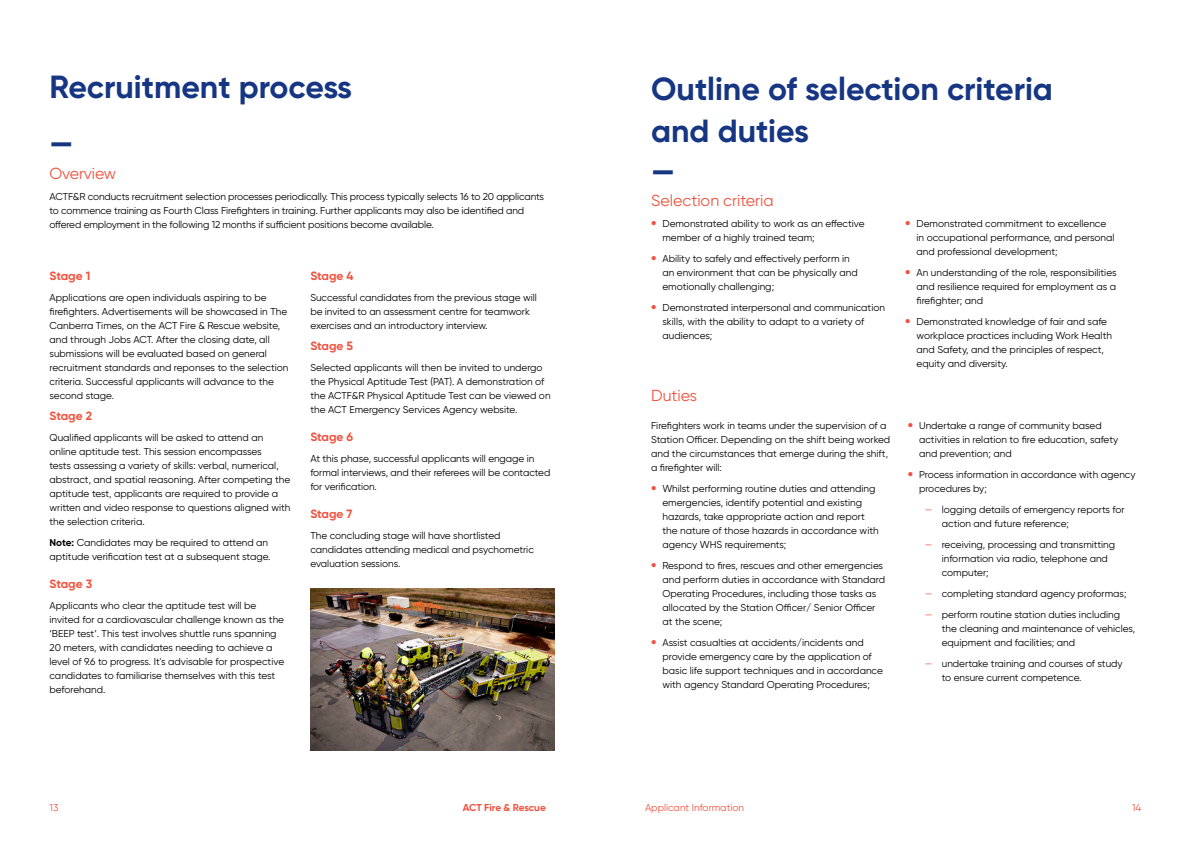
<style>
.page{position:relative;width:1191px;height:842px;background:#fff}
.page>*{position:absolute;margin:0;border:0;box-sizing:border-box;transform-origin:0 0}
.Dash{font:700 32px/42px "Gilroy";color:#163683}
.H2_single_col{font:16px "Gilroy";color:#f0533f}
.Body{font:16px "Gilroy";letter-spacing:-.01em;color:#f0533f}
.Bullet_lvl_2{font:16px "Gilroy";color:#f0533f}
.Body-2{font:700 12px "Gilroy";letter-spacing:-.005em;color:#f0533f}
.Body-3{font:10px/14px "Gilroy";color:#000}
.t1{font:10px "Gilroy";color:#f0533f}
.t2{font:700 10px "Gilroy";letter-spacing:-.01em;color:#f0533f}
.s1{font-weight:700}
.s2{font-weight:800;font-size:14px;color:#f0533f}
.s3{color:#f0533f}
</style>
<div class="page">
<img style="left:310px;top:588px;width:244px;height:163px">
<h1 class="Dash" style="left:50px;top:65px;width:304px">Recruitment process</h1>
<p class="Dash" style="left:50px;top:121px;width:25px">—</p>
<p class="Body" style="left:50px;top:164px;width:68px">Overview</p>
<p class="Body-3" style="left:50px;top:190px;width:496px">ACTF&amp;R conducts recruitment selection processes periodically. This process typically selects 16 to 20 applicants to commence training as Fourth Class Firefighters in training. Further applicants may also be identified and offered employment in the following 12 months if sufficient positions become available.</p>
<h3 class="Body-2" style="left:50px;top:268px;width:42px">Stage 1</h3>
<p class="Body-3" style="left:50px;top:290px;width:240px">Applications are open individuals aspiring to be firefighters. Advertisements will be showcased in The Canberra Times, on the ACT Fire &amp; Rescue website, and through Jobs ACT. After the closing date, all submissions will be evaluated based on general recruitment standards and reponses to the selection criteria. Successful applicants will advance to the second stage.</p>
<p class="Body-2" style="left:50px;top:408px;width:44px">Stage 2</p>
<p class="Body-3" style="left:50px;top:430px;width:242px">Qualified applicants will be asked to attend an online aptitude test. This session encompasses<br>tests assessing a variety of skills: verbal, numerical, abstract, and spatial reasoning. After competing the aptitude test, applicants are required to provide a written and video response to questions aligned with the selection criteria.</p>
<p class="Body-3" style="left:50px;top:535px;width:222px"><span class="s1">Note:</span> Candidates may be required to attend an aptitude verification test at a subsequent stage.</p>
<h3 class="Body-2" style="left:50px;top:576px;width:44px">Stage 3</h3>
<p class="Body-3" style="left:50px;top:598px;width:236px">Applicants who clear the aptitude test will be invited for a cardiovascular challenge known as the ‘BEEP test’. This test involves shuttle runs spanning 20 meters, with candidates needing to achieve a level of 9.6 to progress. It's advisable for prospective candidates to familiarise themselves with this test beforehand.</p>
<h3 class="Body-2" style="left:310px;top:268px;width:45px">Stage 4</h3>
<p class="Body-3" style="left:310px;top:290px;width:228px">Successful candidates from the previous stage will be invited to an assessment centre for teamwork exercises and an introductory interview.</p>
<p class="Body-2" style="left:310px;top:338px;width:44px">Stage 5</p>
<p class="Body-3" style="left:310px;top:360px;width:242px">Selected applicants will then be invited to undergo the Physical Aptitude Test (PAT). A demonstration of the ACTF&amp;R Physical Aptitude Test can be viewed on the ACT Emergency Services Agency website.</p>
<h3 class="Body-2" style="left:310px;top:429px;width:44px">Stage 6</h3>
<p class="Body-3" style="left:310px;top:451px;width:241px">At this phase, successful applicants will engage in formal interviews, and their referees will be contacted for verification.</p>
<h3 class="Body-2" style="left:310px;top:506px;width:44px">Stage 7</h3>
<p class="Body-3" style="left:310px;top:528px;width:225px">The concluding stage will have shortlisted candidates attending medical and psychometric evaluation sessions.</p>
<h1 class="Dash" style="left:651px;top:68px;width:403px">Outline of selection criteria and duties</h1>
<p class="Dash" style="left:651px;top:150px;width:25px">—</p>
<p class="H2_single_col" style="left:651px;top:190px;width:124px">Selection criteria</p>
<p class="Body-3" style="left:662px;top:216px;width:204px;text-indent:-11px"><span class="s2">•</span> Demonstrated ability to work as an effective member of a highly trained team;</p>
<p class="Body-3" style="left:662px;top:251px;width:197px;text-indent:-11px"><span class="s2">•</span> Ability to safely and effectively perform in an environment that can be physically and emotionally challenging;</p>
<p class="Body-3" style="left:662px;top:300px;width:224px;text-indent:-11px"><span class="s2">•</span> Demonstrated interpersonal and communication skills, with the ability to adapt to a variety of audiences;</p>
<p class="Bullet_lvl_2" style="left:651px;top:386px;width:48px">Duties</p>
<p class="Body-3" style="left:651px;top:418px;width:241px">Firefighters work in teams under the supervision of a Station Officer. Depending on the shift being worked and the circumstances that emerge during the shift, a firefighter will:</p>
<p class="Body-3" style="left:662px;top:481px;width:218px;text-indent:-11px"><span class="s2">•</span> Whilst performing routine duties and attending emergencies, identify potential and existing hazards, take appropriate action and report the nature of those hazards in accordance with agency WHS requirements;</p>
<p class="Body-3" style="left:662px;top:558px;width:224px;text-indent:-11px"><span class="s2">•</span> Respond to fires, rescues and other emergencies and perform duties in accordance with Standard Operating Procedures, including those tasks as allocated by the Station Officer/ Senior Officer at the scene;</p>
<p class="Body-3" style="left:662px;top:635px;width:222px;text-indent:-11px"><span class="s2">•</span> Assist casualties at accidents/incidents and provide emergency care by the application of basic life support techniques and in accordance with agency Standard Operating Procedures;</p>
<p class="Body-3" style="left:916px;top:216px;width:199px;text-indent:-11px"><span class="s2">•</span> Demonstrated commitment to excellence in occupational performance, and personal and professional development;</p>
<p class="Body-3" style="left:916px;top:265px;width:201px;text-align:justify;text-indent:-11px"><span class="s2">•</span> An understanding of the role, responsibilities and resilience required for employment as a firefighter; and</p>
<p class="Body-3" style="left:916px;top:314px;width:197px;text-indent:-11px"><span class="s2">•</span> Demonstrated knowledge of fair and safe workplace practices including Work Health and Safety, and the principles of respect, equity and diversity.</p>
<p class="Body-3" style="left:919px;top:418px;width:201px;text-indent:-11px"><span class="s2">•</span> Undertake a range of community based activities in relation to fire education, safety and prevention; and</p>
<p class="Body-3" style="left:919px;top:467px;width:218px;text-indent:-11px"><span class="s2">•</span> Process information in accordance with agency procedures by;</p>
<p class="Body-3" style="left:941px;top:502px;width:184px;text-indent:-17px"><span class="s3">—</span> logging details of emergency reports for action and future reference;</p>
<p class="Body-3" style="left:941px;top:537px;width:175px;text-indent:-17px"><span class="s3">—</span> receiving, processing and transmitting information via radio, telephone and computer;</p>
<p class="Body-3" style="left:924px;top:586px;width:203px"><span class="s3">—</span> completing standard agency proformas;</p>
<p class="Body-3" style="left:941px;top:607px;width:195px;text-indent:-17px"><span class="s3">—</span> perform routine station duties including the cleaning and maintenance of vehicles, equipment and facilities; and</p>
<p class="Body-3" style="left:941px;top:656px;width:182px;text-indent:-17px"><span class="s3">—</span> undertake training and courses of study to ensure current competence.</p>
<p class="t1" style="left:50px;top:801px;width:10px">13</p>
<p class="t2" style="left:463px;top:801px;width:85px">ACT Fire &amp; Rescue</p>
<p class="t1" style="left:645px;top:801px;width:101px">Applicant Information</p>
<p class="t1" style="left:1132px;top:801px;width:11px">14</p>
</div>
